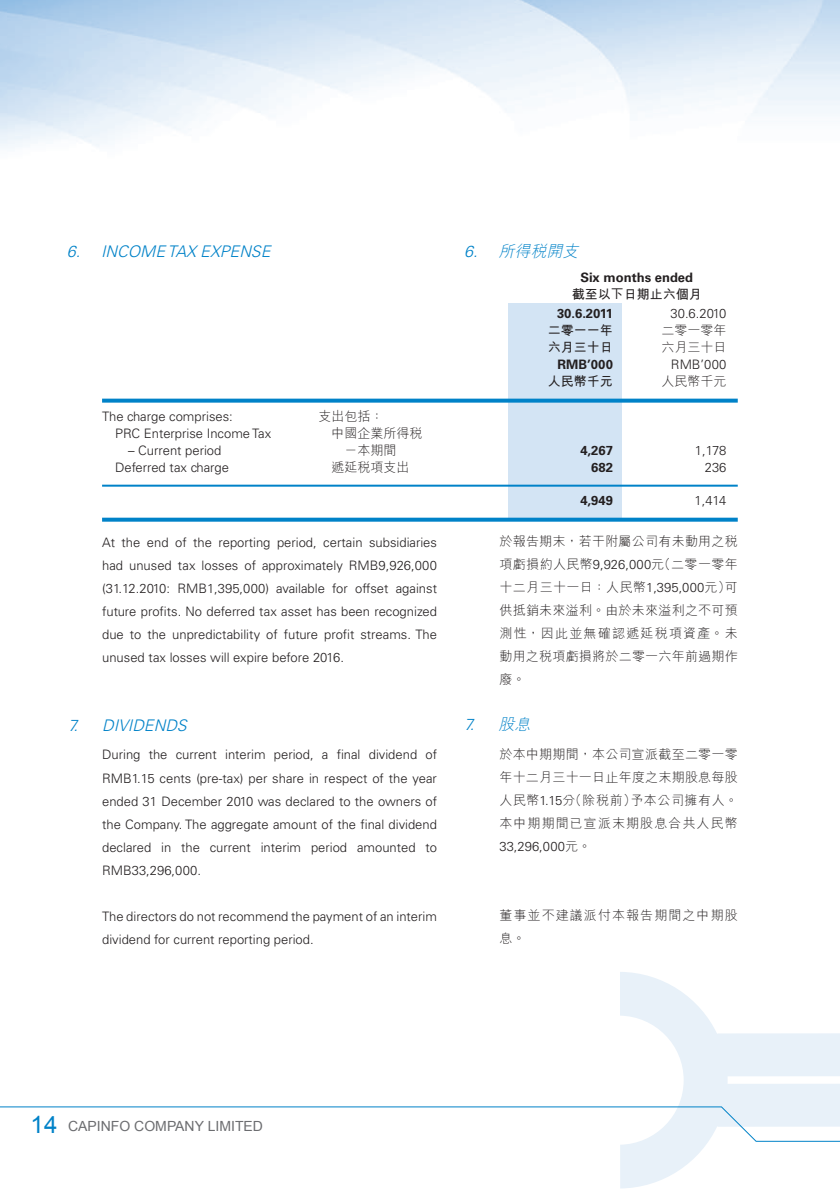
<style>
.page{position:relative;width:840px;height:1191px;background:#fff}
.page>*{position:absolute;margin:0;border:0;box-sizing:border-box;transform-origin:0 0}
.t1{font:italic 300 16px "Univers LT Std";color:#0082c8}
.t2{font:italic 300 16px "M Hei HK";color:#0082c8}
.t3{font:14px "Arial";color:#6c6d70}
.t4{font:300 13px/23px "Univers LT Std";color:#231f20;text-align:justify}
.t5{font:300 13px/23px "M Hei HK";letter-spacing:.02em;color:#231f20;text-align:justify}
.t6{font:700 13px "Univers LT Std";color:#231f20}
.t7{font:700 13px "M Hei HK";color:#231f20}
.t8{font:300 13px/23px "M Hei HK";letter-spacing:.08em;color:#231f20}
.t9{font:300 13px "M Hei HK";color:#231f20}
.s1{font-family:"Univers LT Std"}
.s2{font-family:"M Hei HK"}
.s3{font-size:24px;color:#0082c8}
</style>
<div class="page">
<img style="left:0;top:0;width:840px;height:522px">
<svg style="left:0;top:972px;width:840px;height:216px"></svg>
<div style="left:507px;top:303px;width:114px;height:218px;background:#d3e4f4"></div>
<svg style="left:102px;top:398px;width:635px;height:4px;background:#2795d0"></svg>
<hr style="left:102px;top:484px;width:635px;height:2px;background:#0082c8">
<svg style="left:102px;top:517px;width:635px;height:4px;background:#2996d0"></svg>
<p class="t1" style="left:67px;top:241px;width:209px">6. INCOME TAX EXPENSE</p>
<p class="t2" style="left:464px;top:239px;width:120px"><span class="s1">6.</span> 所得稅開支</p>
<p class="t6" style="left:580px;top:269px;width:114px">Six months ended</p>
<p class="t7" style="left:571px;top:284px;width:131px">截至以下日期止六個月</p>
<p class="t6" style="left:556px;top:305px;width:57px">30.6.2011</p>
<p class="t4" style="left:670px;top:301px;width:57px">30.6.2010</p>
<p class="t7" style="left:547px;top:320px;width:66px">二零一一年</p>
<p class="t5" style="left:661px;top:318px;width:66px">二零一零年</p>
<p class="t7" style="left:547px;top:337px;width:66px">六月三十日</p>
<p class="t5" style="left:661px;top:335px;width:66px">六月三十日</p>
<p class="t6" style="left:557px;top:356px;width:57px">RMB’000</p>
<p class="t4" style="left:670px;top:352px;width:57px">RMB’000</p>
<p class="t7" style="left:547px;top:371px;width:66px">人民幣千元</p>
<p class="t5" style="left:661px;top:369px;width:66px">人民幣千元</p>
<p class="t4" style="left:102px;top:404px;width:132px">The charge comprises:</p>
<p class="t5" style="left:318px;top:404px;width:66px">支出包括：</p>
<p class="t4" style="left:115px;top:421px;width:157px">PRC Enterprise Income Tax</p>
<p class="t9" style="left:331px;top:424px;width:92px">中國企業所得稅</p>
<p class="t4" style="left:128px;top:438px;width:95px">– Current period</p>
<p class="t5" style="left:344px;top:438px;width:53px">－本期間</p>
<p class="t6" style="left:580px;top:442px;width:34px">4,267</p>
<p class="t4" style="left:694px;top:438px;width:33px">1,178</p>
<p class="t4" style="left:115px;top:455px;width:115px">Deferred tax charge</p>
<p class="t5" style="left:331px;top:455px;width:79px">遞延稅項支出</p>
<p class="t6" style="left:591px;top:459px;width:23px">682</p>
<p class="t4" style="left:704px;top:455px;width:23px">236</p>
<p class="t6" style="left:580px;top:492px;width:34px">4,949</p>
<p class="t4" style="left:694px;top:488px;width:33px">1,414</p>
<p class="t4" style="left:102px;top:530px;width:336px">At the end of the reporting period, certain subsidiaries had unused tax losses of approximately RMB9,926,000 (31.12.2010: RMB1,395,000) available for offset against future profits. No deferred tax asset has been recognized due to the unpredictability of future profit streams. The unused tax losses will expire before 2016.</p>
<p class="t5" style="left:499px;top:529px;width:240px">於報告期末，若干附屬公司有未動用之稅項虧損約人民幣<span class="s1">9,926,000</span>元（二零一零年十二月三十一日：人民幣<span class="s1">1,395,000</span>元）可供抵銷未來溢利。由於未來溢利之不可預測性，因此並無確認遞延稅項資產。未動用之稅項虧損將於二零一六年前過期作廢。</p>
<p class="t1" style="left:464px;top:715px;width:72px">7. <span class="s2">股息</span></p>
<p class="t5" style="left:499px;top:742px;width:240px">於本中期期間，本公司宣派截至二零一零年十二月三十一日止年度之末期股息每股人民幣<span class="s1">1.15</span>分（除稅前）予本公司擁有人。本中期期間已宣派末期股息合共人民幣</p>
<p class="t4" style="left:499px;top:835px;width:93px">33,296,000<span class="s2">元。</span></p>
<p class="t1" style="left:68px;top:715px;width:124px">7. DIVIDENDS</p>
<p class="t4" style="left:102px;top:743px;width:336px">During the current interim period, a final dividend of RMB1.15 cents (pre-tax) per share in respect of the year ended 31 December 2010 was declared to the owners of the Company. The aggregate amount of the final dividend declared in the current interim period amounted to RMB33,296,000.</p>
<p class="t4" style="left:102px;top:904px;width:336px">The directors do not recommend the payment of an interim dividend for current reporting period.</p>
<p class="t8" style="left:499px;top:903px;width:240px">董事並不建議派付本報告期間之中期股息。</p>
<p class="t3" style="left:30px;top:1117px;width:234px"><span class="s3">14</span> CAPINFO COMPANY LIMITED</p>
</div>
